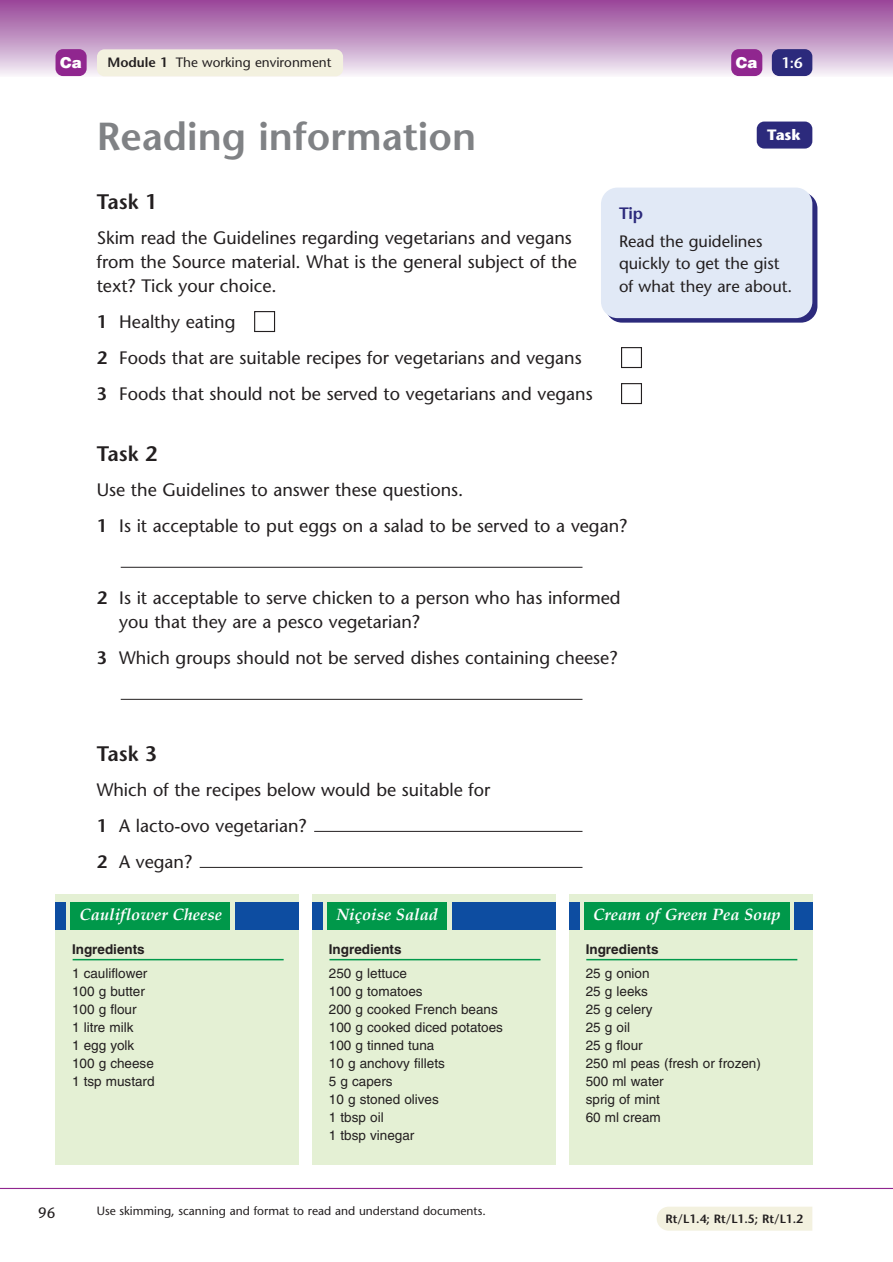
<style>
.page{position:relative;width:893px;height:1262px;background:#fff}
.page>*{position:absolute;margin:0;border:0;box-sizing:border-box;transform-origin:0 0}
.t1{font:600 39px "Stone Sans";color:#808285}
.t2{font:600 21px "Stone Sans";color:#231f20}
.t3{font:18px/36px "Stone Sans";color:#231f20}
.t4{font:16.5px/27.8px "Stone Sans";color:#231f20}
.t5{font:italic 700 16.5px "Palatino";color:#fff}
.t6{font:700 15px "Stone Sans";color:#fff}
.t7{font:900 15px "Helvetica";color:#fff}
.t8{font:600 15px "Stone Sans";color:#fff}
.t9{font:15px "Stone Sans";color:#231f20}
.t10{font:13.5px/18px "Helvetica";color:#231f20}
.t11{font:700 13.5px/24px "Helvetica";color:#231f20}
.t12{font:13.5px "Stone Sans";color:#231f20}
.t13{font:12px "Stone Sans";color:#231f20}
.t14{font:600 12px "Stone Sans";color:#231f20}
.s1{font-weight:600}
.s2{font-weight:600;color:#2c2a7c}
.s3{font-weight:700}
.s4{font-weight:400}
</style>
<div class="page">
<div style="left:657px;top:1206px;width:155px;height:24px;background:#f3f1df"></div>
<div style="left:756px;top:122px;width:56px;height:26px;background:#2c2a7c;border-radius:8px"></div>
<hr style="left:200px;top:867px;width:382px;height:1px;background:#231f20">
<hr style="left:314px;top:831px;width:268px;height:1px;background:#231f20">
<hr style="left:121px;top:699px;width:461px;height:1px;background:#231f20">
<hr style="left:121px;top:567px;width:461px;height:1px;background:#231f20">
<div style="left:621px;top:383px;width:21px;height:21px;border:1px solid #231f20"></div>
<div style="left:621px;top:347px;width:21px;height:21px;border:1px solid #231f20"></div>
<div style="left:254px;top:311px;width:21px;height:21px;border:1px solid #231f20"></div>
<div style="left:605px;top:192px;width:212px;height:130px;background:linear-gradient(to right,#3a3885,#353382);border-radius:16px"></div>
<div style="left:601px;top:188px;width:211px;height:130px;background:#e1e9f6;border-radius:16px"></div>
<div style="left:56px;top:893px;width:242px;height:271px;background:#e4f0d4"></div>
<div style="left:70px;top:902px;width:160px;height:27px;background:#00984a"></div>
<div style="left:56px;top:902px;width:10px;height:27px;background:#0d4da1"></div>
<div style="left:235px;top:902px;width:63px;height:27px;background:#0d4da1"></div>
<hr style="left:73px;top:959px;width:211px;height:1px;background:#00984a">
<div style="left:312px;top:893px;width:243px;height:271px;background:#e4f0d4"></div>
<div style="left:327px;top:902px;width:120px;height:27px;background:#00984a"></div>
<div style="left:312px;top:902px;width:11px;height:27px;background:#0d4da1"></div>
<div style="left:452px;top:902px;width:103px;height:27px;background:#0d4da1"></div>
<hr style="left:329px;top:959px;width:211px;height:1px;background:#00984a">
<div style="left:569px;top:893px;width:243px;height:271px;background:#e4f0d4"></div>
<div style="left:584px;top:902px;width:205px;height:27px;background:#00984a"></div>
<div style="left:569px;top:902px;width:10px;height:27px;background:#0d4da1"></div>
<div style="left:794px;top:902px;width:18px;height:27px;background:#0d4da1"></div>
<hr style="left:586px;top:959px;width:211px;height:1px;background:#00984a">
<div style="left:0;top:0;width:892px;height:77px;background:linear-gradient(to bottom,#954296,#f3f0f6)"></div>
<div style="left:97px;top:49px;width:246px;height:27px;background:#f3f1df;border-radius:8px"></div>
<div style="left:56px;top:49px;width:31px;height:27px;background:#90268f;border-radius:8px"></div>
<div style="left:771px;top:49px;width:41px;height:27px;background:#2c2a7c;border-radius:8px"></div>
<div style="left:731px;top:49px;width:31px;height:27px;background:#90268f;border-radius:8px"></div>
<hr style="left:0;top:1187px;width:892px;height:2px;background:#90268f">
<p class="t7" style="left:60px;top:57px;width:23px">Ca</p>
<p class="t12" style="left:107px;top:57px;width:225px"><span class="s1">Module 1</span> The working environment</p>
<p class="t7" style="left:735px;top:57px;width:23px">Ca</p>
<p class="t8" style="left:781px;top:57px;width:23px">1:6</p>
<p class="t1" style="left:97px;top:121px;width:381px">Reading information</p>
<p class="t6" style="left:767px;top:128px;width:35px">Task</p>
<p class="t2" style="left:97px;top:193px;width:62px">Task 1</p>
<p class="t3" style="left:97px;top:227px;width:482px;line-height:24px">Skim read the Guidelines regarding vegetarians and vegans from the Source material. What is the general subject of the text? Tick your choice.</p>
<p class="t3" style="left:97px;top:305px;width:497px"><span class="s1">1</span> Healthy eating<br><span class="s1">2</span> Foods that are suitable recipes for vegetarians and vegans<br><span class="s1">3</span> Foods that should not be served to vegetarians and vegans</p>
<p class="t4" style="left:619px;top:201px;width:145px"><span class="s2">Tip<br></span>Read the guidelines</p>
<p class="t4" style="left:619px;top:254px;width:175px;line-height:22.5px">quickly to get the gist of what they are about.</p>
<p class="t2" style="left:97px;top:445px;width:62px">Task 2</p>
<p class="t3" style="left:97px;top:473px;width:532px">Use the Guidelines to answer these questions.<br><span class="s1">1</span> Is it acceptable to put eggs on a salad to be served to a vegan?</p>
<p class="t3" style="left:119px;top:587px;width:503px;line-height:24px;text-indent:-22px"><span class="s1">2</span> Is it acceptable to serve chicken to a person who has informed you that they are a pesco vegetarian?</p>
<p class="t3" style="left:97px;top:641px;width:522px"><span class="s1">3</span> Which groups should not be served dishes containing cheese?</p>
<p class="t2" style="left:97px;top:745px;width:62px">Task 3</p>
<p class="t3" style="left:97px;top:773px;width:395px">Which of the recipes below would be suitable for<br><span class="s1">1</span> A lacto-ovo vegetarian?<br><span class="s1">2</span> A vegan?</p>
<p class="t5" style="left:80px;top:908px;width:144px">Cauliflower Cheese</p>
<p class="t10" style="left:72px;top:938px;width:77px;line-height:24px"><span class="s3">Ingredients<br></span>1 cauliflower</p>
<p class="t10" style="left:72px;top:983px;width:84px">100 g butter<br>100 g flour<br>1 litre milk<br>1 egg yolk<br>100 g cheese<br>1 tsp mustard</p>
<p class="t5" style="left:336px;top:908px;width:103px">Niçoise Salad</p>
<p class="t11" style="left:329px;top:938px;width:80px">Ingredients<br><span class="s4">250 g lettuce</span></p>
<p class="t10" style="left:329px;top:983px;width:176px">100 g tomatoes<br>200 g cooked French beans<br>100 g cooked diced potatoes<br>100 g tinned tuna<br>10 g anchovy fillets<br>5 g capers<br>10 g stoned olives<br>1 tbsp oil<br>1 tbsp vinegar</p>
<p class="t9" style="left:38px;top:1206px;width:19px">96</p>
<p class="t13" style="left:97px;top:1206px;width:390px">Use skimming, scanning and format to read and understand documents.</p>
<p class="t5" style="left:593px;top:908px;width:189px">Cream of Green Pea Soup</p>
<p class="t11" style="left:585px;top:938px;width:74px">Ingredients<br><span class="s4">25 g onion</span></p>
<p class="t10" style="left:585px;top:983px;width:177px">25 g leeks<br>25 g celery<br>25 g oil<br>25 g flour<br>250 ml peas (fresh or frozen)<br>500 ml water<br>sprig of mint<br>60 ml cream</p>
<p class="t14" style="left:665px;top:1214px;width:139px">Rt/L1.4; Rt/L1.5; Rt/L1.2</p>
</div>
